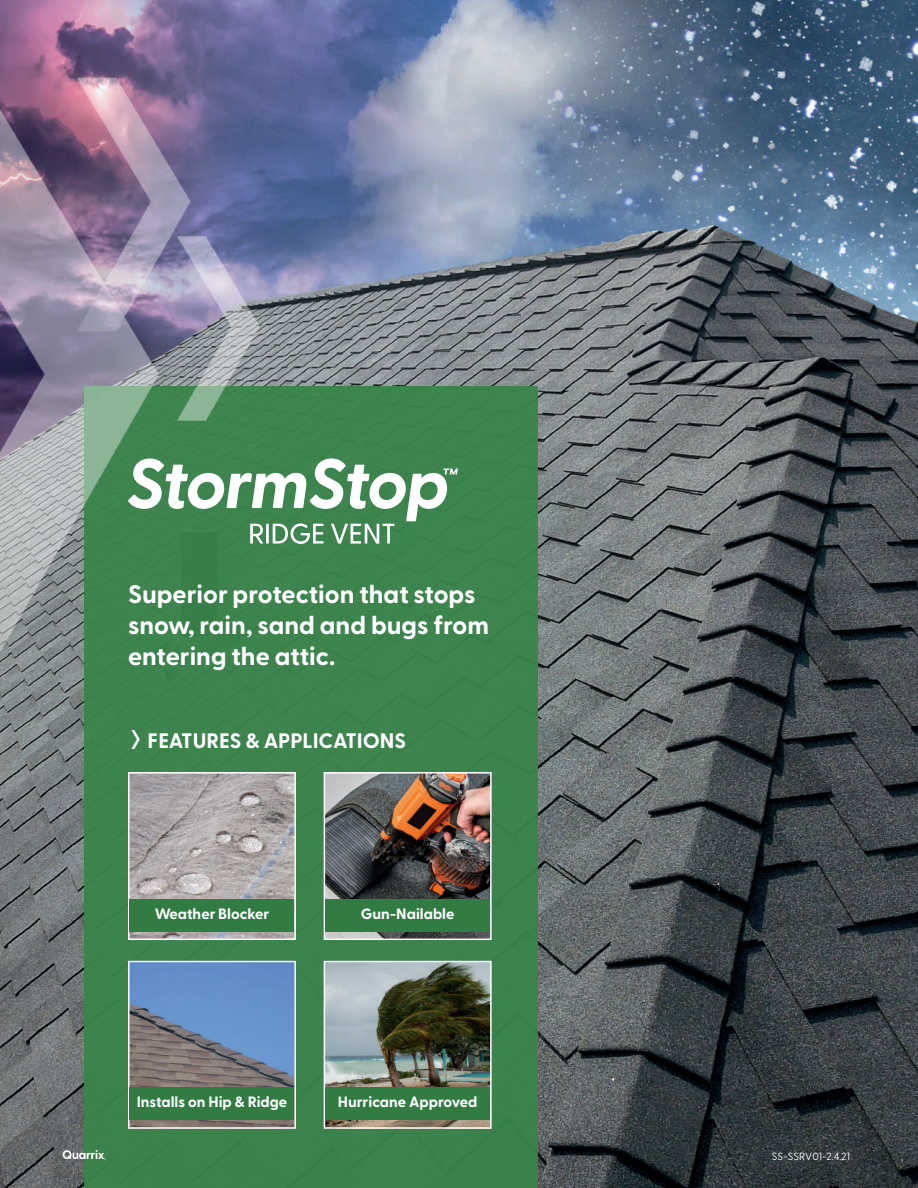
<style>
.page{position:relative;width:918px;height:1188px;background:#fff}
.page>*{position:absolute;margin:0;border:0;box-sizing:border-box;transform-origin:0 0}
.t1{font:700 25.5px/30.6px "Greycliff CF";color:#fff}
.t2{font:700 21px "Greycliff CF";color:#fff}
.t3{font:700 15px "Greycliff CF";color:#fff}
.t4{font:10.5px "Greycliff CF";color:#fff}
</style>
<div class="page">
<img style="left:0;top:0;width:918px;height:1188px">
<div style="left:84px;top:386px;width:454px;height:802px;background:#3a844b"></div>
<img style="left:0;top:0;width:285px;height:717px">
<svg style="left:128px;top:458px;width:330px;height:86px"></svg>
<img style="left:131px;top:775px;width:162px;height:162px">
<div style="left:128px;top:772px;width:168px;height:168px;border:2px solid #fff"></div>
<img style="left:131px;top:964px;width:162px;height:162px">
<div style="left:128px;top:961px;width:168px;height:168px;border:2px solid #fff"></div>
<img style="left:327px;top:775px;width:162px;height:162px">
<div style="left:324px;top:772px;width:168px;height:168px;border:2px solid #fff"></div>
<img style="left:327px;top:964px;width:162px;height:162px">
<div style="left:324px;top:961px;width:168px;height:168px;border:2px solid #fff"></div>
<div style="left:130px;top:899px;width:164px;height:33px;background:#327c44"></div>
<div style="left:130px;top:1087px;width:164px;height:33px;background:#327c44"></div>
<div style="left:325px;top:899px;width:165px;height:33px;background:#327c44"></div>
<div style="left:325px;top:1087px;width:165px;height:33px;background:#327c44"></div>
<svg style="left:131px;top:730px;width:9px;height:19px"></svg>
<svg style="left:63px;top:1150px;width:43px;height:10px"></svg>
<p class="t1" style="left:128px;top:580px;width:363px">Superior protection that stops snow, rain, sand and bugs from entering the attic.</p>
<p class="t2" style="left:148px;top:728px;width:260px">FEATURES &amp; APPLICATIONS</p>
<p class="t3" style="left:155px;top:904px;width:116px">Weather Blocker</p>
<p class="t3" style="left:361px;top:904px;width:95px">Gun-Nailable</p>
<p class="t3" style="left:137px;top:1093px;width:152px">Installs on Hip &amp; Ridge</p>
<p class="t3" style="left:338px;top:1093px;width:141px">Hurricane Approved</p>
<p class="t4" style="left:772px;top:1150px;width:80px">SS-SSRV01-2.4.21</p>
</div>
